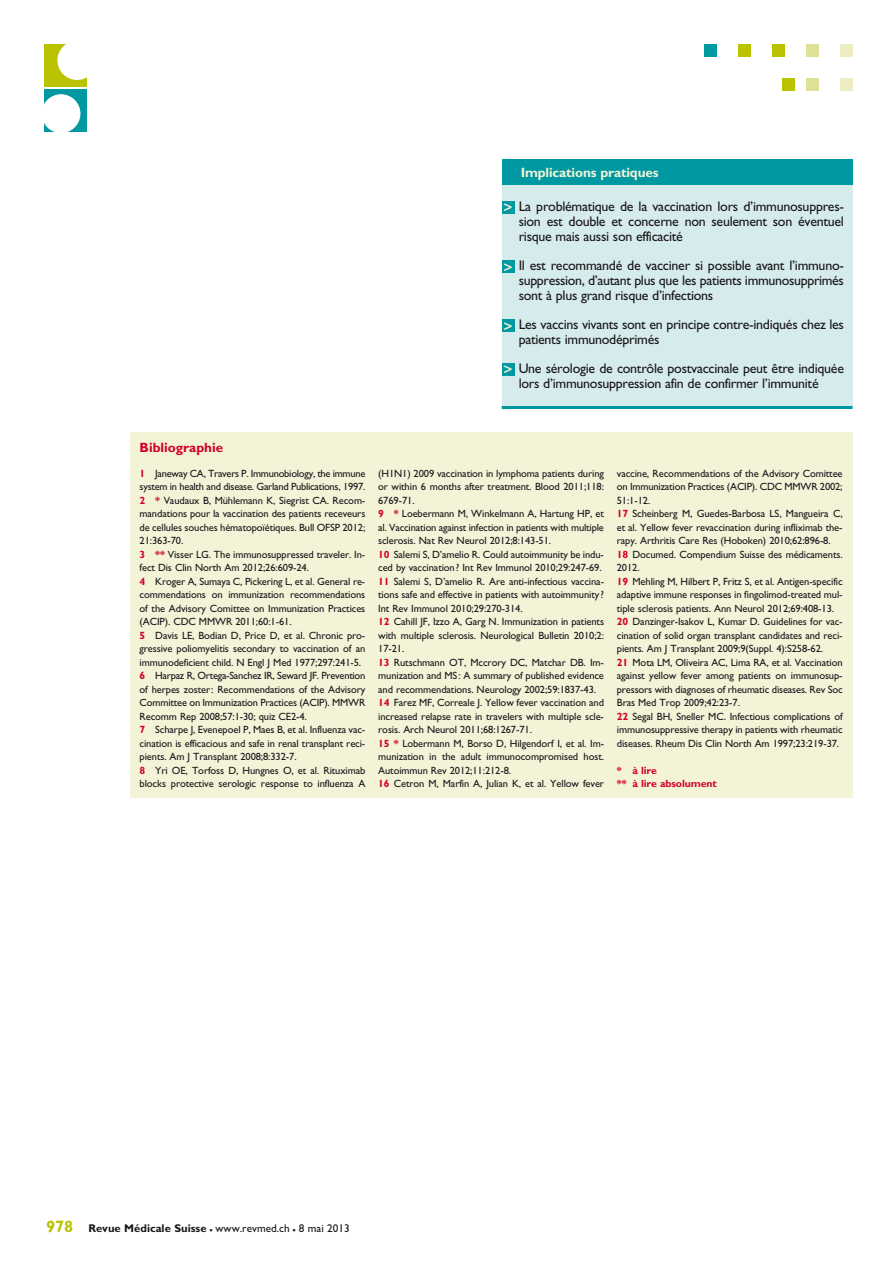
<style>
.page{position:relative;width:893px;height:1263px;background:#fff}
.page>*{position:absolute;margin:0;border:0;box-sizing:border-box;transform-origin:0 0}
.t1{font:13.95px/14.7px "Gill Sans";letter-spacing:-.02em;color:#1a171c;text-align:justify}
.t2{font:700 13.5px "Gill Sans";letter-spacing:-.01em;color:#f2f3d7}
.t3{font:700 13.5px "Gill Sans";color:#d40028}
.t4{font:11.25px "Gill Sans";color:#1a171c}
.t5{font:10.5px/13.5px "Gill Sans";letter-spacing:-.01em;color:#1a171c}
.t6{font:700 10.5px/13.5px "Gill Sans";letter-spacing:-.01em;color:#d40028}
.s1{font-family:"Insignia";font-size:15px;color:#f2f3d7}
.s2{font-weight:700;color:#d40028}
.s3{font-weight:700;font-size:16.5px;color:#bac300}
.s4{font-weight:700}
.s5{font-weight:700;font-size:16.5px}
</style>
<div class="page">
<div style="left:840px;top:45px;width:12px;height:12px;background:#ecedc3"></div>
<div style="left:806px;top:45px;width:12px;height:12px;background:#dee096"></div>
<div style="left:772px;top:45px;width:12px;height:12px;background:#bac300"></div>
<div style="left:738px;top:45px;width:12px;height:12px;background:#bac300"></div>
<div style="left:704px;top:45px;width:12px;height:12px;background:#0098a1"></div>
<div style="left:840px;top:79px;width:12px;height:12px;background:#ecedc3"></div>
<div style="left:806px;top:79px;width:12px;height:12px;background:#dee096"></div>
<div style="left:782px;top:79px;width:13px;height:12px;background:#bac300"></div>
<div style="left:45px;top:45px;width:42px;height:42px;background:#bac300"></div>
<div style="left:57px;top:41px;width:40px;height:39px;background:#fff;border-radius:50%"></div>
<div style="left:45px;top:89px;width:42px;height:43px;background:#0098a1"></div>
<div style="left:42px;top:94px;width:38px;height:39px;background:#fff;border-radius:50%"></div>
<div style="left:130px;top:433px;width:722px;height:365px;background:#f2f3d7"></div>
<div style="left:502px;top:185px;width:350px;height:223px;background:#d6ecec"></div>
<div style="left:502px;top:159px;width:350px;height:26px;background:#0098a1"></div>
<hr style="left:502px;top:406px;width:350px;height:3px;background:#0098a1">
<div style="left:502px;top:201px;width:12px;height:13px;background:#0098a1"></div>
<div style="left:502px;top:260px;width:12px;height:13px;background:#0098a1"></div>
<div style="left:502px;top:319px;width:12px;height:13px;background:#0098a1"></div>
<div style="left:502px;top:363px;width:12px;height:13px;background:#0098a1"></div>
<p class="t3" style="left:140px;top:439px;width:85px">Bibliographie</p>
<p class="t2" style="left:521px;top:164px;width:139px">Implications pratiques</p>
<h1 class="t1" style="left:519px;top:199px;width:327px;text-indent:-15px"><span class="s1">&gt;</span> La problématique de la vaccination lors d’immunosuppres&shy;sion est double et concerne non seulement son éventuel risque mais aussi son efficacité</h1>
<h1 class="t1" style="left:519px;top:258px;width:327px;text-indent:-15px"><span class="s1">&gt;</span> Il est recommandé de vacciner si possible avant l’immuno&shy;suppression, d’autant plus que les patients immunosupprimés sont à plus grand risque d’infections</h1>
<h1 class="t1" style="left:519px;top:317px;width:327px;text-indent:-15px"><span class="s1">&gt;</span> Les vaccins vivants sont en principe contre-indiqués chez les patients immunodéprimés</h1>
<h1 class="t1" style="left:519px;top:361px;width:327px;text-indent:-15px"><span class="s1">&gt;</span> Une sérologie de contrôle postvaccinale peut être indiquée lors d’immunosuppression afin de confirmer l’immunité</h1>
<p class="t5" style="left:140px;top:466px;width:227px"><span class="s2">1</span> Janeway CA, Travers P. Immunobiology, the immune system in health and disease. Garland Publications, 1997.<br><span class="s2">2 *</span> Vaudaux B, Mühlemann K, Siegrist CA. Recom&shy;mandations pour la vaccination des patients receveurs de cellules souches hématopoïétiques. Bull OFSP 2012; 21:363-70.<br><span class="s2">3 **</span> Visser LG. The immunosuppressed traveler. In&shy;fect Dis Clin North Am 2012;26:609-24.<br><span class="s2">4</span> Kroger A, Sumaya C, Pickering L, et al. General re&shy;commendations on immunization recommendations of the Advisory Comittee on Immunization Practices (ACIP). CDC MMWR 2011;60:1-61.<br><span class="s2">5</span> Davis LE, Bodian D, Price D, et al. Chronic pro&shy;gressive poliomyelitis secondary to vaccination of an immunodeficient child. N Engl J Med 1977;297:241-5.<br><span class="s2">6</span> Harpaz R, Ortega-Sanchez IR, Seward JF. Prevention of herpes zoster: Recommendations of the Advisory Committee on Immunization Practices (ACIP). MMWR Recomm Rep 2008;57:1-30; quiz CE2-4.<br><span class="s2">7</span> Scharpe J, Evenepoel P, Maes B, et al. Influenza vac&shy;cination is efficacious and safe in renal transplant reci&shy;pients. Am J Transplant 2008;8:332-7.<br><span class="s2">8</span> Yri OE, Torfoss D, Hungnes O, et al. Rituximab blocks protective serologic response to influenza A</p>
<p class="t5" style="left:378px;top:466px;width:227px">(H1N1) 2009 vaccination in lymphoma patients during or within 6 months after treatment. Blood 2011;118:<br>6769-71.<br><span class="s2">9 *</span> Loebermann M, Winkelmann A, Hartung HP, et al. Vaccination against infection in patients with multiple sclerosis. Nat Rev Neurol 2012;8:143-51.<br><span class="s2">10</span> Salemi S, D’amelio R. Could autoimmunity be indu&shy;ced by vaccination? Int Rev Immunol 2010;29:247-69.<br><span class="s2">11</span> Salemi S, D’amelio R. Are anti-infectious vaccina&shy;tions safe and effective in patients with autoimmunity?<br>Int Rev Immunol 2010;29:270-314.<br><span class="s2">12</span> Cahill JF, Izzo A, Garg N. Immunization in patients with multiple sclerosis. Neurological Bulletin 2010;2:<br>17-21.<br><span class="s2">13</span> Rutschmann OT, Mccrory DC, Matchar DB. Im&shy;munization and MS: A summary of published evidence and recommendations. Neurology 2002;59:1837-43.<br><span class="s2">14</span> Farez MF, Correale J. Yellow fever vaccination and increased relapse rate in travelers with multiple scle&shy;rosis. Arch Neurol 2011;68:1267-71.<br><span class="s2">15 *</span> Lobermann M, Borso D, Hilgendorf I, et al. Im&shy;munization in the adult immunocompromised host.<br>Autoimmun Rev 2012;11:212-8.<br><span class="s2">16</span> Cetron M, Marfin A, Julian K, et al. Yellow fever</p>
<p class="t5" style="left:617px;top:466px;width:227px">vaccine, Recommendations of the Advisory Comittee on Immunization Practices (ACIP). CDC MMWR 2002; 51:1-12.<br><span class="s2">17</span> Scheinberg M, Guedes-Barbosa LS, Mangueira C, et al. Yellow fever revaccination during infliximab the&shy;rapy. Arthritis Care Res (Hoboken) 2010;62:896-8.<br><span class="s2">18</span> Documed. Compendium Suisse des médicaments.<br>2012.<br><span class="s2">19</span> Mehling M, Hilbert P, Fritz S, et al. Antigen-specific adaptive immune responses in fingolimod-treated mul&shy;tiple sclerosis patients. Ann Neurol 2012;69:408-13.<br><span class="s2">20</span> Danzinger-Isakov L, Kumar D. Guidelines for vac&shy;cination of solid organ transplant candidates and reci&shy;pients. Am J Transplant 2009;9(Suppl. 4):S258-62.<br><span class="s2">21</span> Mota LM, Oliveira AC, Lima RA, et al. Vaccination against yellow fever among patients on immunosup&shy;pressors with diagnoses of rheumatic diseases. Rev Soc Bras Med Trop 2009;42:23-7.<br><span class="s2">22</span> Segal BH, Sneller MC. Infectious complications of immunosuppressive therapy in patients with rheumatic diseases. Rheum Dis Clin North Am 1997;23:219-37.</p>
<p class="t6" style="left:617px;top:763px;width:101px">* à lire<br>** à lire absolument</p>
<p class="t4" style="left:46px;top:1222px;width:305px"><span class="s3">978</span> <span class="s4">Revue Médicale Suisse</span> <span class="s5">–</span> www.revmed.ch <span class="s5">–</span> 8 mai 2013</p>
</div>
